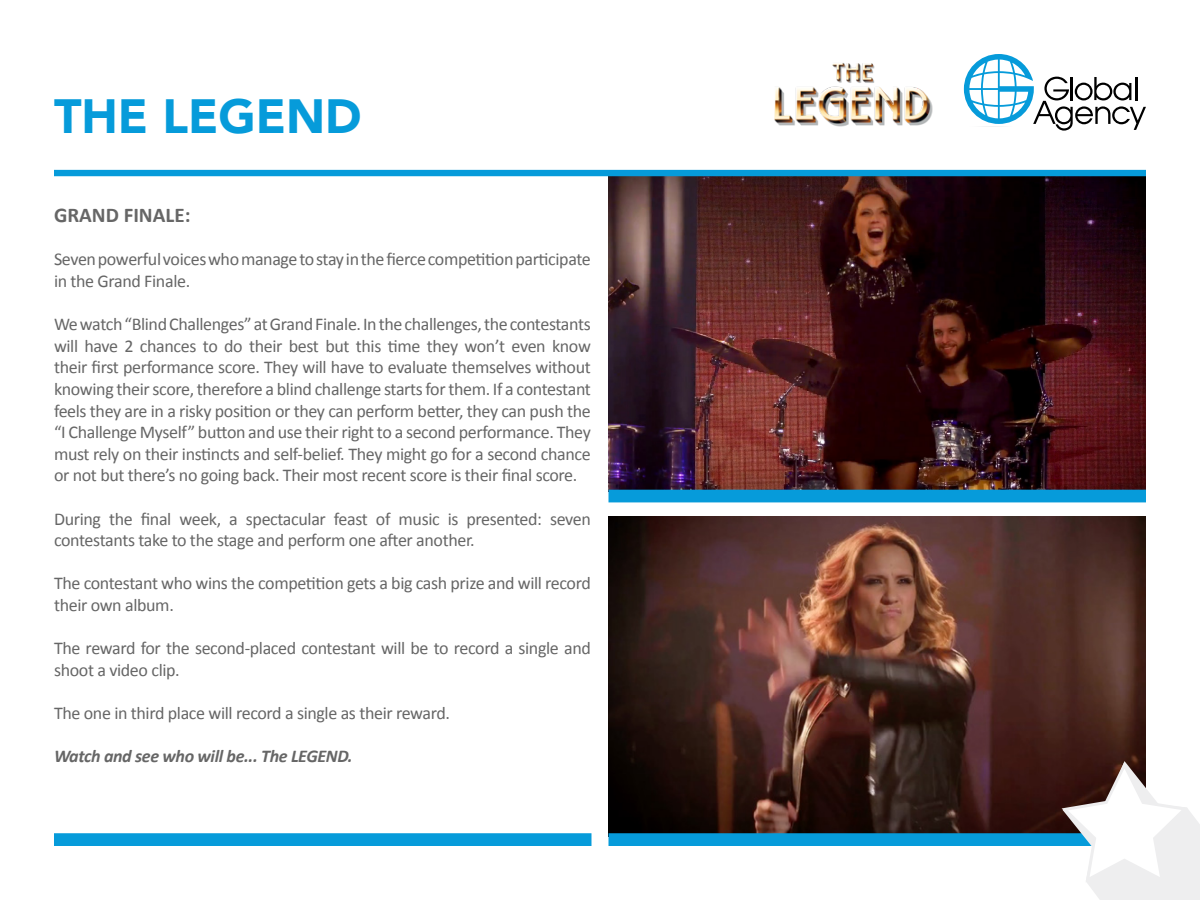
<style>
.page{position:relative;width:1200px;height:900px;background:#fff}
.page>*{position:absolute;margin:0;border:0;box-sizing:border-box;transform-origin:0 0}
.t1{font:900 48px "Avenir";color:#069bda}
.t2{font:700 21px "Calibri";color:#666}
.t3{font:18px/21.6px "Calibri";letter-spacing:-.02em;color:#666}
.t4{font:italic 700 18px "Calibri";letter-spacing:-.02em;color:#666}
</style>
<div class="page">
<img style="left:609px;top:176px;width:537px;height:314px">
<img style="left:609px;top:517px;width:537px;height:316px">
<div style="left:609px;top:833px;width:537px;height:13px;background:#069bda"></div>
<div style="left:609px;top:490px;width:537px;height:12px;background:#069bda"></div>
<svg style="left:964px;top:54px;width:182px;height:77px"></svg>
<img style="left:774px;top:63px;width:159px;height:64px">
<div style="left:54px;top:170px;width:1092px;height:6px;background:#069bda"></div>
<div style="left:54px;top:833px;width:537px;height:13px;background:#069bda"></div>
<svg style="left:1058px;top:759px;width:142px;height:141px"></svg>
<p class="t1" style="left:54px;top:75px;width:309px">THE LEGEND</p>
<p class="t2" style="left:54px;top:202px;width:138px">GRAND FINALE:</p>
<p class="t3" style="left:54px;top:249px;width:538px">Seven powerful voices who manage to stay in the fierce competition participate in the Grand Finale.</p>
<p class="t3" style="left:54px;top:314px;width:538px;text-align:justify">We watch “Blind Challenges” at Grand Finale. In the challenges, the contestants will have 2 chances to do their best but this time they won’t even know their first performance score. They will have to evaluate themselves without knowing their score, therefore a blind challenge starts for them. If a contestant feels they are in a risky position or they can perform better, they can push the “I Challenge Myself” button and use their right to a second performance. They must rely on their instincts and self-belief. They might go for a second chance or not but there’s no going back. Their most recent score is their final score.</p>
<p class="t3" style="left:54px;top:508px;width:538px">During the final week, a spectacular feast of music is presented: seven contestants take to the stage and perform one after another.</p>
<p class="t3" style="left:54px;top:573px;width:538px">The contestant who wins the competition gets a big cash prize and will record their own album.</p>
<p class="t3" style="left:54px;top:638px;width:538px">The reward for the second-placed contestant will be to record a single and shoot a video clip.</p>
<p class="t3" style="left:54px;top:702px;width:398px">The one in third place will record a single as their reward.</p>
<p class="t4" style="left:54px;top:745px;width:300px">Watch and see who will be... The LEGEND.</p>
</div>
